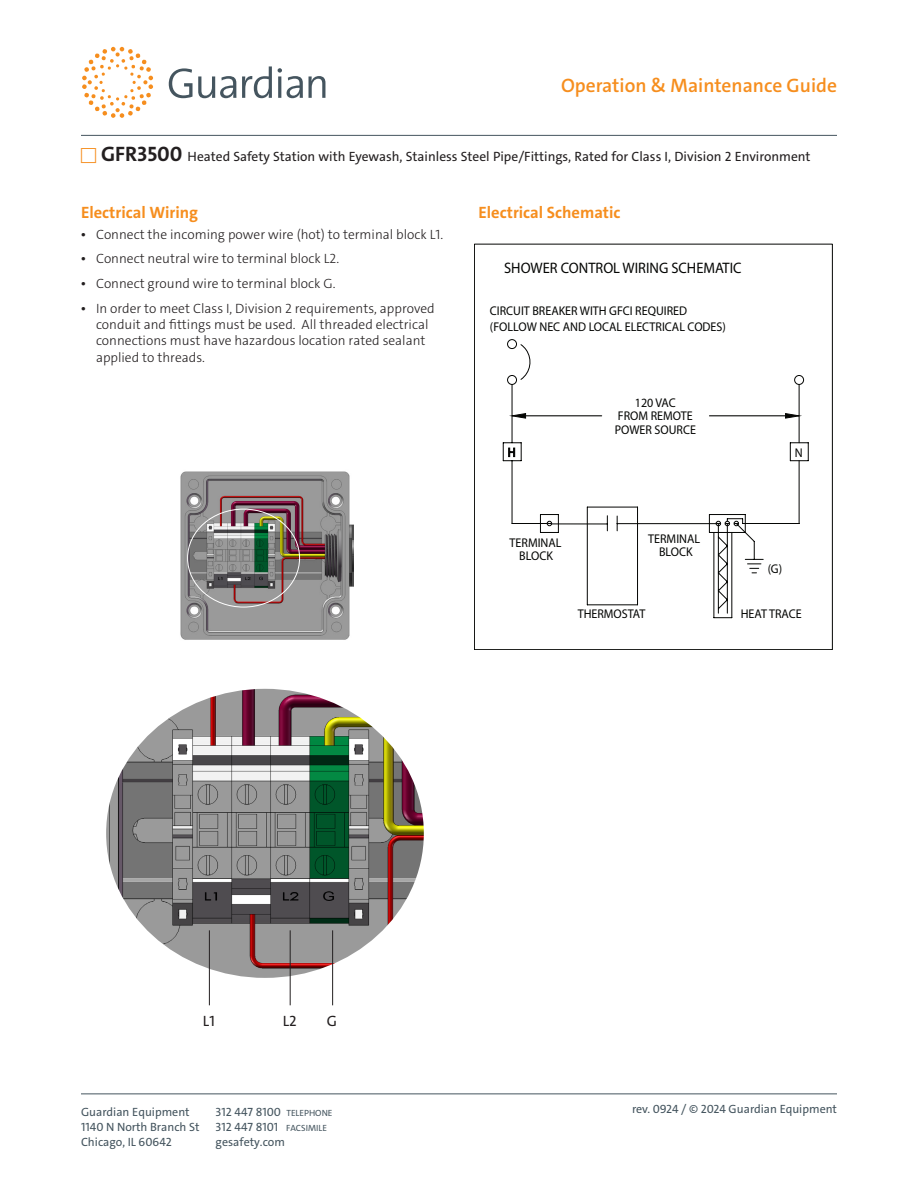
<style>
.page{position:relative;width:918px;height:1188px;background:#fff}
.page>*{position:absolute;margin:0;border:0;box-sizing:border-box;transform-origin:0 0}
.t1{font:600 19.5px "The Sans C4 s";color:#f68e1e}
.Heading{font:700 16.5px "The Sans C4 s";color:#f68e1e}
.t2{font:15.15px "Myriad Pro";color:#040503;scale:.95 1}
.dimension{font:15px "The Sans C4 s";color:#231f20}
.t3{font:300 13.5px/16.2px "The Sans C4 s";color:#231f20}
.Head-Description{font:13.5px "The Sans C4 s";color:#231f20}
.t4{font:12.6px/13.5px "Myriad Pro";color:#040503;text-align:center;scale:.95 1}
.t5{font:12px/15px "The Sans C4 s";color:#45555f}
.s1{font-weight:700;font-size:21px}
.s2{font-family:"Myriad Pro";font-weight:400;font-size:16.5px}
.s3{font-size:9px}
</style>
<div class="page">
<hr style="left:81px;top:1094px;width:756px;height:1px;background:#45555f">
<hr style="left:81px;top:135px;width:756px;height:1px;background:#45555f">
<svg style="left:242px;top:66px;width:30px;height:32px"></svg>
<svg style="left:278px;top:68px;width:25px;height:30px"></svg>
<svg style="left:309px;top:76px;width:16px;height:22px"></svg>
<svg style="left:169px;top:68px;width:67px;height:30px"></svg>
<svg style="left:82px;top:47px;width:71px;height:71px"></svg>
<img style="left:180px;top:471px;width:174px;height:169px">
<img style="left:106px;top:689px;width:318px;height:289px">
<hr style="left:209px;top:930px;width:1px;height:75px;background:#231f20">
<hr style="left:290px;top:930px;width:1px;height:75px;background:#231f20">
<hr style="left:332px;top:930px;width:1px;height:75px;background:#231f20">
<svg style="left:474px;top:244px;width:359px;height:406px"></svg>
<svg style="left:503px;top:339px;width:306px;height:192px"></svg>
<svg style="left:507px;top:375px;width:297px;height:158px"></svg>
<svg style="left:540px;top:514px;width:224px;height:59px"></svg>
<h1 class="t1" style="left:561px;top:73px;width:278px">Operation &amp; Maintenance Guide</h1>
<p class="Head-Description" style="left:101px;top:148px;width:711px"><span class="s1">GFR3500</span> Heated Safety Station with Eyewash, Stainless Steel Pipe/Fittings, Rated for Class I, Division 2 Environment</p>
<p class="Heading" style="left:81px;top:202px;width:119px">Electrical Wiring</p>
<p class="Heading" style="left:478px;top:202px;width:144px">Electrical Schematic</p>
<p class="t3" style="left:81px;top:226px;width:364px"><span class="s2">•</span> Connect the incoming power wire (hot) to terminal block L1.</p>
<p class="t3" style="left:81px;top:251px;width:260px"><span class="s2">•</span> Connect neutral wire to terminal block L2.</p>
<p class="t3" style="left:81px;top:276px;width:256px"><span class="s2">•</span> Connect ground wire to terminal block G.</p>
<p class="t3" style="left:96px;top:301px;width:340px;text-indent:-15px"><span class="s2">•</span> In order to meet Class I, Division 2 requirements, approved conduit and fittings must be used. All threaded electrical connections must have hazardous location rated sealant applied to threads.</p>
<p class="t2" style="left:504px;top:258px;width:252px">SHOWER CONTROL WIRING SCHEMATIC</p>
<p class="t4" style="left:490px;top:302px;width:250px;line-height:16.2px;text-align:left">CIRCUIT BREAKER WITH GFCI REQUIRED (FOLLOW NEC AND LOCAL ELECTRICAL CODES)</p>
<p class="t4" style="left:615px;top:396px;width:87px">120 VAC<br>FROM REMOTE<br>POWER SOURCE</p>
<p class="t4" style="left:508px;top:445px;width:10px">H</p>
<p class="t4" style="left:795px;top:445px;width:10px">N</p>
<p class="dimension" style="left:203px;top:1011px;width:14px">L1</p>
<p class="dimension" style="left:283px;top:1011px;width:16px">L2</p>
<p class="dimension" style="left:327px;top:1011px;width:12px">G</p>
<p class="t5" style="left:81px;top:1104px;width:120px">Guardian Equipment<br>1140 N North Branch St<br>Chicago, IL 60642</p>
<p class="t5" style="left:216px;top:1104px;width:118px">312 447 8100 <span class="s3">TELEPHONE<br></span>312 447 8101 <span class="s3">FACSIMILE </span>gesafety.com</p>
<p class="t4" style="left:510px;top:536px;width:56px">TERMINAL</p>
<p class="t4" style="left:519px;top:549px;width:37px">BLOCK</p>
<p class="t4" style="left:648px;top:532px;width:56px">TERMINAL</p>
<p class="t4" style="left:659px;top:545px;width:37px">BLOCK</p>
<p class="t4" style="left:578px;top:607px;width:73px">THERMOSTAT</p>
<p class="t4" style="left:768px;top:562px;width:17px">(G)</p>
<p class="t4" style="left:741px;top:607px;width:66px">HEAT TRACE</p>
<p class="t5" style="left:632px;top:1102px;width:206px">rev. 0924 / © 2024 Guardian Equipment</p>
</div>
